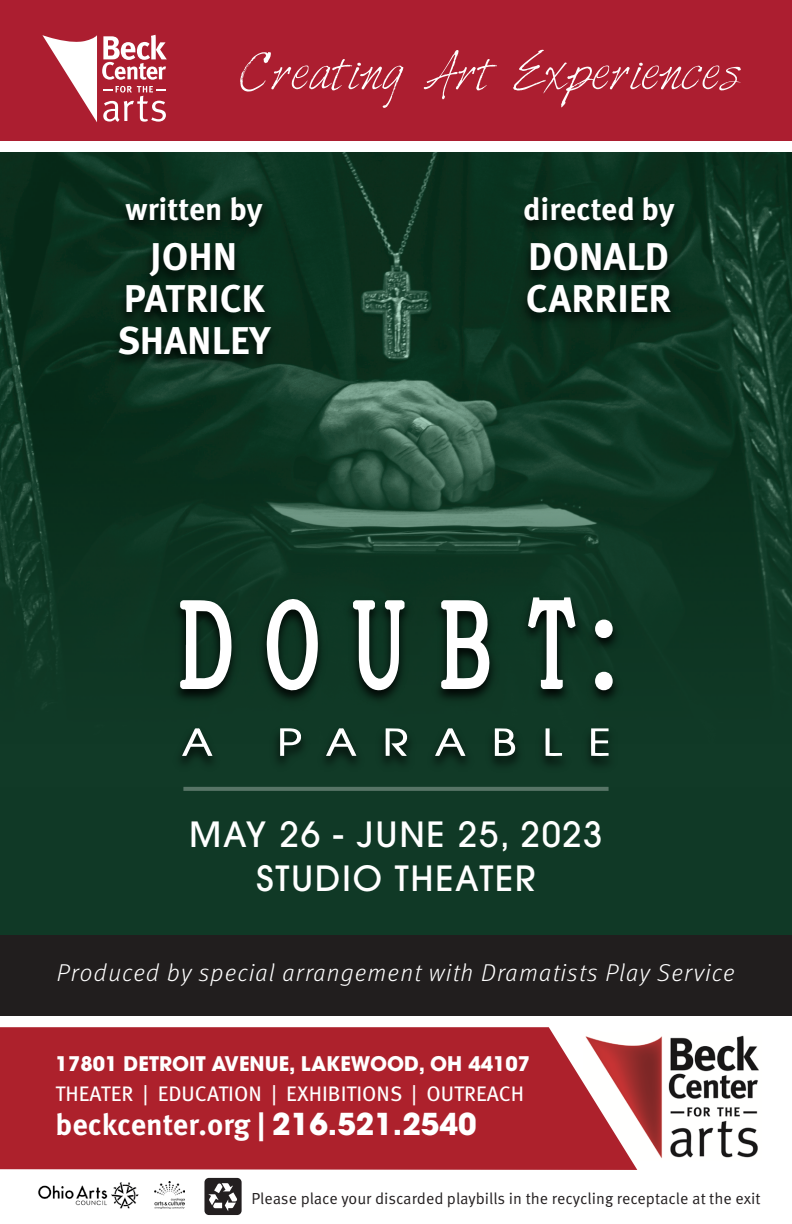
<style>
.page{position:relative;width:792px;height:1224px;background:#fff}
.page>*{position:absolute;margin:0;border:0;box-sizing:border-box;transform-origin:0 0}
.t1{font:700 38.6px/41.6px "Meta OT";color:#fff;text-align:center}
.t2{font:500 34.6px/44.6px "ITC Avant Garde Pro";letter-spacing:.05em;color:#fff;text-align:center}
.t3{font:700 31.2px "Meta OT";color:#fff}
.t4{font:700 30px "Meta OT";color:#fff}
.t5{font:italic 300 24.4px "Meta OT";letter-spacing:.05em;color:#fff}
.t6{font:21px "Meta OT";color:#fff}
.t7{font:700 20px "ITC Avant Garde Pro";color:#fff}
.t8{font:16px "Meta Pro Norm";color:#231f20}
.s1{font-family:"ITC Avant Garde Pro"}
</style>
<div class="page">
<div style="left:0;top:490px;width:792px;height:526px;background:#103926"></div>
<div style="left:0;top:935px;width:792px;height:81px;background:#211e1e"></div>
<img style="left:0;top:152px;width:792px;height:240px">
<svg style="left:0;top:392px;width:792px;height:313px"></svg>
<img style="left:168px;top:591px;width:457px;height:174px">
<svg style="left:441px;top:600px;width:49px;height:89px"></svg>
<svg style="left:180px;top:600px;width:52px;height:89px"></svg>
<svg style="left:267px;top:598px;width:51px;height:93px"></svg>
<svg style="left:353px;top:600px;width:52px;height:92px"></svg>
<svg style="left:528px;top:597px;width:48px;height:92px"></svg>
<svg style="left:495px;top:728px;width:20px;height:28px"></svg>
<svg style="left:386px;top:728px;width:22px;height:28px"></svg>
<svg style="left:182px;top:728px;width:30px;height:28px"></svg>
<svg style="left:435px;top:728px;width:30px;height:28px"></svg>
<svg style="left:326px;top:728px;width:30px;height:28px"></svg>
<svg style="left:280px;top:728px;width:22px;height:28px"></svg>
<svg style="left:591px;top:728px;width:18px;height:28px"></svg>
<svg style="left:546px;top:728px;width:16px;height:28px"></svg>
<svg style="left:595px;top:620px;width:18px;height:70px"></svg>
<img style="left:105px;top:187px;width:179px;height:197px">
<img style="left:511px;top:187px;width:176px;height:155px">
<hr style="left:183px;top:787px;width:426px;height:4px;background:#577466">
<img style="left:637px;top:1035px;width:122px;height:124px">
<svg style="left:0;top:1027px;width:637px;height:143px;background:#b12d37"></svg>
<div style="left:0;top:0;width:792px;height:147px;background:#ac1e30"></div>
<svg style="left:240px;top:49px;width:501px;height:59px"></svg>
<svg style="left:42px;top:35px;width:125px;height:87px"></svg>
<div style="left:0;top:142px;width:792px;height:10px;background:#fff"></div>
<svg style="left:204px;top:1178px;width:38px;height:37px"></svg>
<div style="left:205px;top:1179px;width:36px;height:35px;background:#231f20;border-radius:4px"></div>
<svg style="left:208px;top:1183px;width:29px;height:28px"></svg>
<img style="left:154px;top:1182px;width:31px;height:27px">
<img style="left:38px;top:1182px;width:101px;height:27px">
<p class="t3" style="left:126px;top:190px;width:138px">written by</p>
<p class="t1" style="left:117px;top:237px;width:155px">JOHN<br>PATRICK<br>SHANLEY</p>
<p class="t3" style="left:523px;top:190px;width:153px">directed by</p>
<p class="t1" style="left:526px;top:237px;width:147px;text-align:left">DONALD<br>CARRIER</p>
<p class="t2" style="left:189px;top:811px;width:415px">MAY 26 - JUNE 25, 2023<br>STUDIO THEATER</p>
<p class="t5" style="left:57px;top:958px;width:679px">Produced by special arrangement with Dramatists Play Service</p>
<p class="t7" style="left:56px;top:1050px;width:476px">17801 DETROIT AVENUE, LAKEWOOD, OH 44107</p>
<p class="t6" style="left:56px;top:1081px;width:470px">THEATER | EDUCATION | EXHIBITIONS | OUTREACH</p>
<p class="t4" style="left:56px;top:1106px;width:422px">beckcenter.org | <span class="s1">216.521.2540</span></p>
<p class="t8" style="left:251px;top:1186px;width:511px">Please place your discarded playbills in the recycling receptacle at the exit</p>
</div>
